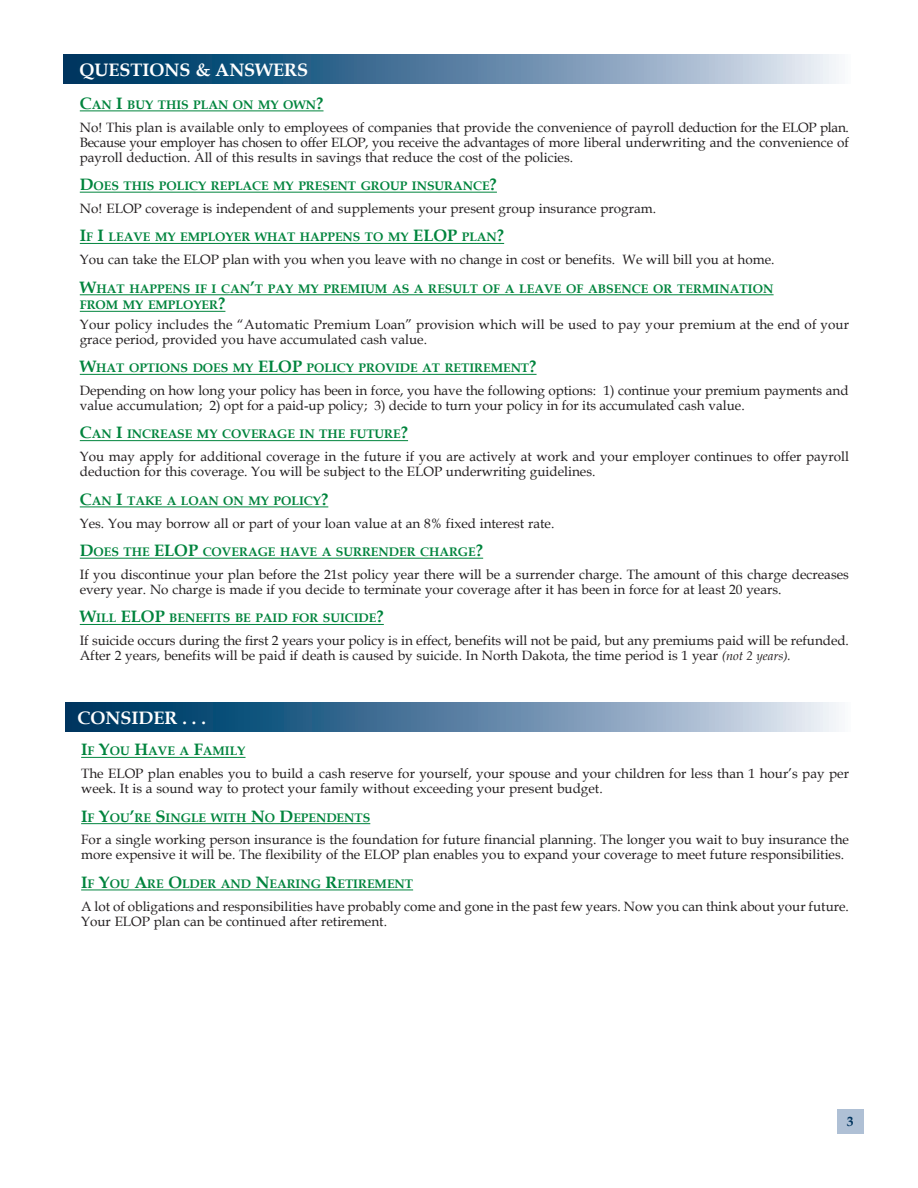
<style>
.page{position:relative;width:918px;height:1188px;background:#fff}
.page>*{position:absolute;margin:0;border:0;box-sizing:border-box;transform-origin:0 0}
.t1{font:700 18px "Book Antiqua";color:#fff}
.Questions{font:700 16.5px "Book Antiqua";color:#00843d}
.copy{font:13.5px/15px "Book Antiqua";color:#231f20}
.t2{font:700 13.5px "Book Antiqua";color:#00345e}
.Questions-2{font:700 12.3px "Book Antiqua";color:#00843d}
.copy-2{font:700 12.3px "Book Antiqua";letter-spacing:.005em;color:#00843d}
.s1{font-size:16.5px}
.s2{font-size:12.3px}
.s3{font-style:italic;font-size:12.75px}
</style>
<div class="page">
<div style="left:837px;top:1109px;width:26px;height:25px;background:#afc0d5"></div>
<hr style="left:80px;top:110px;width:244px;height:1px;background:#00843d">
<hr style="left:80px;top:192px;width:417px;height:1px;background:#00843d">
<hr style="left:80px;top:243px;width:424px;height:1px;background:#00843d">
<hr style="left:80px;top:294px;width:694px;height:1px;background:#00843d">
<hr style="left:80px;top:311px;width:145px;height:1px;background:#00843d">
<hr style="left:80px;top:374px;width:457px;height:1px;background:#00843d">
<hr style="left:80px;top:440px;width:328px;height:1px;background:#00843d">
<hr style="left:80px;top:506px;width:248px;height:1px;background:#00843d">
<hr style="left:80px;top:558px;width:403px;height:1px;background:#00843d">
<hr style="left:80px;top:624px;width:304px;height:1px;background:#00843d">
<svg style="left:64px;top:54px;width:775px;height:30px;background:#5c84a4"></svg>
<hr style="left:81px;top:757px;width:165px;height:1px;background:#00843d">
<hr style="left:81px;top:823px;width:289px;height:1px;background:#00843d">
<hr style="left:81px;top:889px;width:332px;height:1px;background:#00843d">
<svg style="left:65px;top:702px;width:774px;height:29px;background:#5d84a4"></svg>
<p class="t1" style="left:79px;top:59px;width:230px">QUESTIONS &amp; ANSWERS</p>
<p class="Questions-2" style="left:80px;top:97px;width:245px"><span class="s1">C</span>AN <span class="s1">I</span> BUY THIS PLAN ON MY OWN<span class="s1">?</span></p>
<p class="copy" style="left:80px;top:119px;width:771px;text-align:justify">No! This plan is available only to employees of companies that provide the convenience of payroll deduction for the ELOP plan.<br>Because your employer has chosen to offer ELOP, you receive the advantages of more liberal underwriting and the convenience of payroll deduction. All of this results in savings that reduce the cost of the policies.</p>
<p class="Questions-2" style="left:80px;top:179px;width:419px"><span class="s1">D</span>OES THIS POLICY REPLACE MY PRESENT GROUP INSURANCE<span class="s1">?</span></p>
<p class="copy" style="left:80px;top:201px;width:578px">No! ELOP coverage is independent of and supplements your present group insurance program.</p>
<p class="Questions-2" style="left:80px;top:230px;width:346px"><span class="s1">I</span>F <span class="s1">I</span> LEAVE MY EMPLOYER WHAT HAPPENS TO MY <span class="s1">ELOP</span></p>
<p class="Questions-2" style="left:462px;top:230px;width:44px">PLAN<span class="s1">?</span></p>
<p class="copy" style="left:80px;top:252px;width:696px">You can take the ELOP plan with you when you leave with no change in cost or benefits. We will bill you at home.</p>
<p class="copy-2" style="left:80px;top:281px;width:695px"><span class="s1">W</span>HAT HAPPENS IF I CAN<span class="s1">’</span>T PAY MY PREMIUM AS A RESULT OF A LEAVE OF ABSENCE OR TERMINATION</p>
<p class="copy-2" style="left:80px;top:298px;width:147px">FROM MY EMPLOYER<span class="s1">?</span></p>
<p class="copy" style="left:80px;top:317px;width:771px">Your policy includes the “Automatic Premium Loan” provision which will be used to pay your premium at the end of your grace period, provided you have accumulated cash value.</p>
<p class="Questions-2" style="left:80px;top:361px;width:191px"><span class="s1">W</span>HAT OPTIONS DOES MY <span class="s1">ELOP</span></p>
<p class="Questions-2" style="left:307px;top:361px;width:231px">POLICY PROVIDE AT RETIREMENT<span class="s1">?</span></p>
<p class="copy" style="left:80px;top:383px;width:770px">Depending on how long your policy has been in force, you have the following options: 1) continue your premium payments and value accumulation; 2) opt for a paid-up policy; 3) decide to turn your policy in for its accumulated cash value.</p>
<p class="Questions-2" style="left:80px;top:427px;width:330px"><span class="s1">C</span>AN <span class="s1">I</span> INCREASE MY COVERAGE IN THE FUTURE<span class="s1">?</span></p>
<p class="copy" style="left:80px;top:449px;width:771px">You may apply for additional coverage in the future if you are actively at work and your employer continues to offer payroll deduction for this coverage. You will be subject to the ELOP underwriting guidelines.</p>
<p class="Questions-2" style="left:80px;top:493px;width:250px"><span class="s1">C</span>AN <span class="s1">I</span> TAKE A LOAN ON MY POLICY<span class="s1">?</span></p>
<p class="copy" style="left:80px;top:515px;width:476px">Yes. You may borrow all or part of your loan value at an 8% fixed interest rate.</p>
<p class="Questions-2" style="left:80px;top:545px;width:87px"><span class="s1">D</span>OES THE <span class="s1">ELOP</span></p>
<p class="Questions-2" style="left:203px;top:545px;width:282px">COVERAGE HAVE A SURRENDER CHARGE<span class="s1">?</span></p>
<p class="copy" style="left:80px;top:567px;width:771px">If you discontinue your plan before the 21st policy year there will be a surrender charge. The amount of this charge decreases every year. No charge is made if you decide to terminate your coverage after it has been in force for at least 20 years.</p>
<p class="Questions" style="left:80px;top:607px;width:53px">W<span class="s2">ILL</span> ELOP</p>
<p class="Questions-2" style="left:169px;top:611px;width:216px">BENEFITS BE PAID FOR SUICIDE<span class="s1">?</span></p>
<p class="copy" style="left:80px;top:633px;width:771px">If suicide occurs during the first 2 years your policy is in effect, benefits will not be paid, but any premiums paid will be refunded.<br>After 2 years, benefits will be paid if death is caused by suicide. In North Dakota, the time period is 1 year <span class="s3">(not 2 years).</span></p>
<p class="t1" style="left:78px;top:707px;width:130px">CONSIDER . . .</p>
<p class="Questions-2" style="left:81px;top:744px;width:166px"><span class="s1">I</span>F <span class="s1">Y</span>OU <span class="s1">H</span>AVE A <span class="s1">F</span>AMILY</p>
<p class="copy" style="left:81px;top:766px;width:769px">The ELOP plan enables you to build a cash reserve for yourself, your spouse and your children for less than 1 hour’s pay per week. It is a sound way to protect your family without exceeding your present budget.</p>
<p class="Questions-2" style="left:81px;top:810px;width:291px"><span class="s1">I</span>F <span class="s1">Y</span>OU<span class="s1">’</span>RE <span class="s1">S</span>INGLE WITH <span class="s1">N</span>O <span class="s1">D</span>EPENDENTS</p>
<p class="copy" style="left:81px;top:832px;width:769px">For a single working person insurance is the foundation for future financial planning. The longer you wait to buy insurance the more expensive it will be. The flexibility of the ELOP plan enables you to expand your coverage to meet future responsibilities.</p>
<p class="Questions-2" style="left:81px;top:876px;width:333px"><span class="s1">I</span>F <span class="s1">Y</span>OU <span class="s1">A</span>RE <span class="s1">O</span>LDER AND <span class="s1">N</span>EARING <span class="s1">R</span>ETIREMENT</p>
<p class="copy" style="left:81px;top:898px;width:769px">A lot of obligations and responsibilities have probably come and gone in the past few years. Now you can think about your future.<br>Your ELOP plan can be continued after retirement.</p>
<p class="t2" style="left:847px;top:1114px;width:8px">3</p>
</div>
